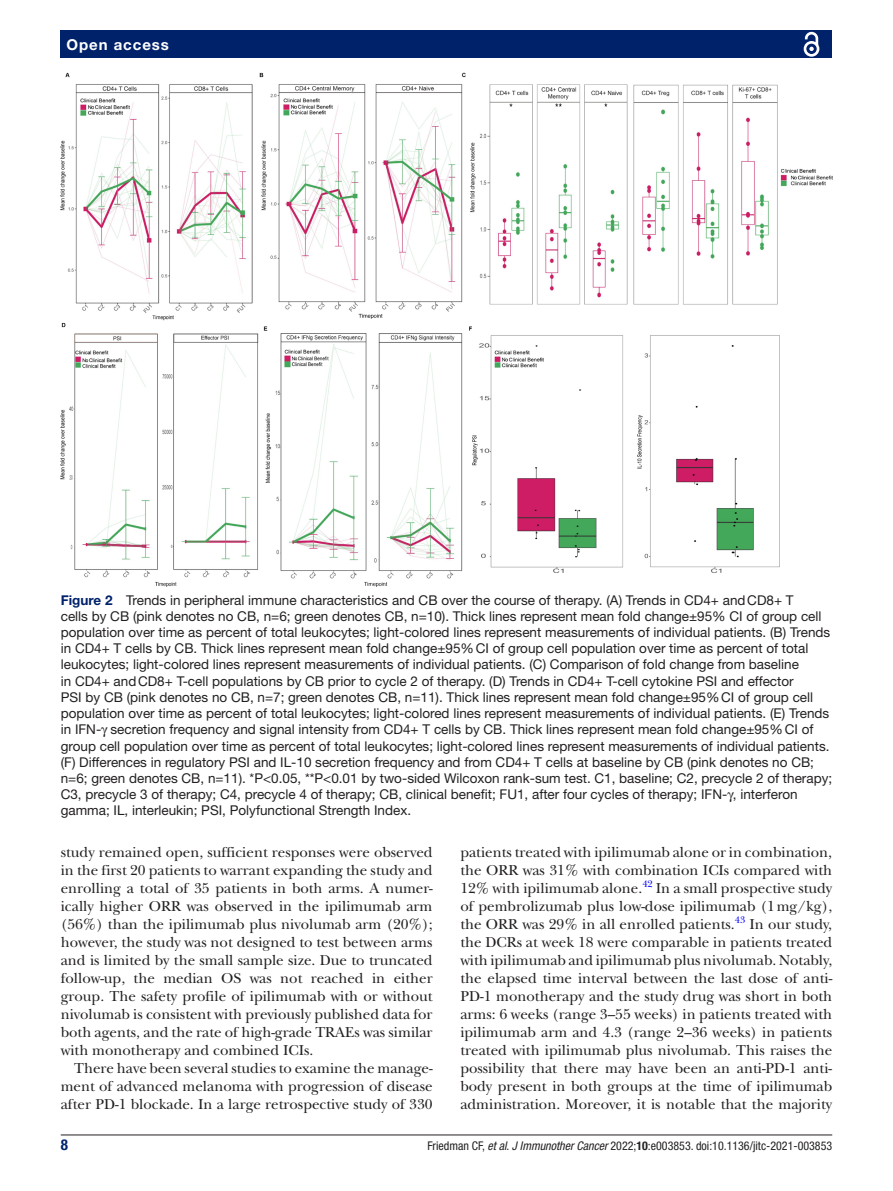
<style>
.page{position:relative;width:893px;height:1191px;background:#fff}
.page>*{position:absolute;margin:0;border:0;box-sizing:border-box;transform-origin:0 0}
.t1{font:15px/18px "New Baskerville";color:#231f20;text-align:justify}
.t2{font:700 15px "Helvetica Neue LT Std";letter-spacing:.065em;color:#fff}
.t3{font:700 condensed 15px "Helvetica Neue LT Std";color:#00226b}
.t4{font:13.5px/16.2px "Helvetica Neue LT Std";color:#231f20}
.t5{font:condensed 12px "Helvetica Neue LT Std";color:#231f20}
.t6{font:9.9px "New Baskerville";color:#00f}
.s1{font-weight:700;color:#00226b}
.s2{font-style:italic}
.s3{font-weight:700}
</style>
<div class="page">
<hr style="left:61px;top:1134px;width:771px;height:1px;background:#231f20">
<div style="left:61px;top:31px;width:771px;height:27px;background:#00226b"></div>
<svg style="left:803px;top:31px;width:17px;height:26px"></svg>
<img style="left:61px;top:73px;width:771px;height:514px">
<p class="t2" style="left:66px;top:35px;width:104px">Open access</p>
<p class="t4" style="left:61px;top:591px;width:773px"><span class="s1">Figure 2</span> Trends in peripheral immune characteristics and CB over the course of therapy. (A) Trends in CD4+ andCD8+ T<br>cells by CB (pink denotes no CB, n=6; green denotes CB, n=10). Thick lines represent mean fold change±95% CI of group cell population over time as percent of total leukocytes; light-colored lines represent measurements of individual patients. (B) Trends in CD4+ T cells by CB. Thick lines represent mean fold change±95%CI of group cell population over time as percent of total leukocytes; light-colored lines represent measurements of individual patients. (C) Comparison of fold change from baseline<br>in CD4+ andCD8+ T-cell populations by CB prior to cycle 2 of therapy. (D) Trends in CD4+ T-cell cytokine PSI and effector<br>PSI by CB (pink denotes no CB, n=7; green denotes CB, n=11). Thick lines represent mean fold change±95%CI of group cell population over time as percent of total leukocytes; light-colored lines represent measurements of individual patients. (E) Trends in IFN- secretion frequency and signal intensity from CD4+ T cells by CB. Thick lines represent mean fold change±95%CI of group cell population over time as percent of total leukocytes; light-colored lines represent measurements of individual patients. (F) Differences in regulatory PSI and IL-10 secretion frequency and from CD4+ T cells at baseline by CB (pink denotes no CB; n=6; green denotes CB, n=11). *P&lt;0.05, **P&lt;0.01 by two-sided Wilcoxon rank-sum test. C1, baseline; C2, precycle 2 of therapy; C3, precycle 3 of therapy; C4, precycle 4 of therapy; CB, clinical benefit; FU1, after four cycles of therapy; IFN- , interferon gamma; IL, interleukin; PSI, Polyfunctional Strength Index.</p>
<p class="t1" style="left:61px;top:843px;width:373px">study remained open, sufficient responses were observed in the first 20 patients to warrant expanding the study and enrolling a total of 35 patients in both arms. A numer&shy;ically higher ORR was observed in the ipilimumab arm (56%) than the ipilimumab plus nivolumab arm (20%); however, the study was not designed to test between arms and is limited by the small sample size. Due to truncated follow-up, the median OS was not reached in either group. The safety profile of ipilimumab with or without nivolumab is consistent with previously published data for both agents, and the rate of high-grade TRAEs was similar with monotherapy and combined ICIs.</p>
<p class="t1" style="left:61px;top:1059px;width:373px;text-indent:14px">There have been several studies to examine the manage&shy;ment of advanced melanoma with progression of disease after PD-1 blockade. In a large retrospective study of 330</p>
<p class="t1" style="left:460px;top:843px;width:373px">patients treated with ipilimumab alone or in combination, the ORR was 31% with combination ICIs compared with 12% with ipilimumab alone.</p>
<p class="t6" style="left:642px;top:877px;width:12px">42</p>
<p class="t1" style="left:460px;top:879px;width:373px;text-indent:195px">In a small prospective study of pembrolizumab plus low-dose ipilimumab (1mg/kg), the ORR was 29% in all enrolled patients.</p>
<p class="t6" style="left:735px;top:913px;width:12px">43</p>
<p class="t1" style="left:460px;top:915px;width:373px;text-indent:289px">In our study, the DCRs at week 18 were comparable in patients treated with ipilimumab and ipilimumab plus nivolumab. Notably, the elapsed time interval between the last dose of anti-PD-1 monotherapy and the study drug was short in both arms: 6 weeks (range 3–55 weeks) in patients treated with ipilimumab arm and 4.3 (range 2–36 weeks) in patients treated with ipilimumab plus nivolumab. This raises the possibility that there may have been an anti-PD-1 anti&shy;body present in both groups at the time of ipilimumab administration. Moreover, it is notable that the majority</p>
<p class="t3" style="left:61px;top:1135px;width:9px">8</p>
<p class="t5" style="left:428px;top:1138px;width:406px">Friedman CF, <span class="s2">et al</span>. <span class="s2">J Immunother Cancer</span> 2022;<span class="s3">10</span>:e003853. doi:10.1136/jitc-2021-003853</p>
</div>
